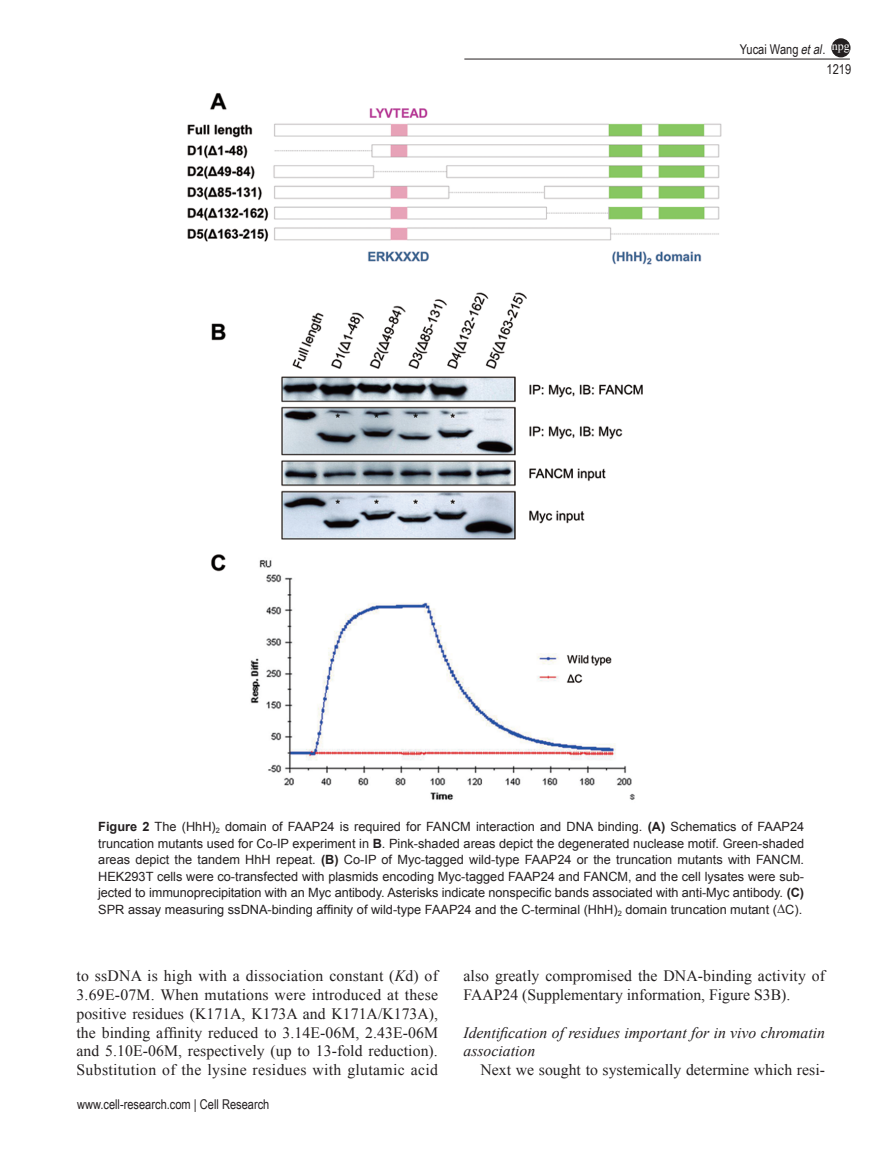
<style>
.page{position:relative;width:893px;height:1170px;background:#fff}
.page>*{position:absolute;margin:0;border:0;box-sizing:border-box;transform-origin:0 0}
.t1{font:15.75px/18.8px "Times New Roman";letter-spacing:.005em;color:#231f20}
.t2{font:15.75px "Times New Roman PS Italic MT2";color:#231f20}
.t3{font:15.75px "Times New Roman PSMT2";letter-spacing:.005em;color:#231f20}
.t4{font:italic 15.75px "Times New Roman";color:#231f20}
.t5{font:13.5px "Arial Narrow";color:#231f20}
.t6{font:12.75px/16.5px "Arial MT2";color:#231f20;text-align:justify}
.t7{font:12.75px/16.5px "Arial";letter-spacing:-.005em;color:#231f20}
.t8{font:12px "Times New Roman";color:#fff}
.s1{font-style:italic}
.s2{font-family:"Arial";font-weight:700}
.s3{font-weight:700}
.s4{font-family:"Arial MT2"}
.s5{font-family:"Times New Roman PSMT2"}
.s6{font-family:"Times New Roman";font-style:italic}
</style>
<div class="page">
<hr style="left:464px;top:59px;width:386px;height:1px;background:#231f20">
<div style="left:832px;top:39px;width:18px;height:18px;background:#231f20;border-radius:50%"></div>
<div style="left:831px;top:38px;width:19px;height:19px;border:2px solid #231f20;border-radius:50%"></div>
<img style="left:187px;top:93px;width:535px;height:707px">
<p class="t8" style="left:832px;top:38px;width:19px">npg</p>
<p class="t5" style="left:740px;top:40px;width:87px">Yucai Wang <span class="s1">etal</span>.</p>
<p class="t5" style="left:826px;top:59px;width:26px">1219</p>
<p class="t6" style="left:98px;top:818px;width:707px"><span class="s2">Figure 2</span> The (HhH)<sub>2</sub> domain of FAAP24 is required for FANCM interaction and DNA binding. <span class="s2">(A)</span> Schematics of FAAP24 truncation mutants used for Co-IP experiment in <span class="s2">B</span>. Pink-shaded areas depict the degenerated nuclease motif. Green-shaded areas depict the tandem HhH repeat. <span class="s2">(B)</span> Co-IP of Myc-tagged wild-type FAAP24 or the truncation mutants with FANCM.<br>HEK293T cells were co-transfected with plasmids encoding Myc-tagged FAAP24 and FANCM, and the cell lysates were sub-</p>
<p class="t7" style="left:98px;top:884px;width:707px">jected to immunoprecipitation with an Myc antibody. Asterisks indicate nonspecific bands associated with anti-Myc antibody. <span class="s3">(C)<br></span>SPR assay measuring ssDNA-binding affinity of wild-type FAAP24 and the C-terminal (HhH)<sub>2</sub> <span class="s4">domain truncation mutant (</span><span class="s5">Δ</span><span class="s4">C).</span></p>
<p class="t1" style="left:77px;top:966px;width:363px;text-align:justify">to ssDNA is high with a dissociation constant (<span class="s1">K</span>d) of 3.69E-07M. When mutations were introduced at these positive residues (K171A, K173A and K171A/K173A),</p>
<p class="t3" style="left:77px;top:1021px;width:363px">the binding affinity reduced to 3.14E-06M, 2.43E-06M</p>
<p class="t1" style="left:77px;top:1041px;width:363px">and 5.10E-06M, respectively (up to 13-fold reduction).<br>Substitution of the lysine residues with glutamic acid</p>
<p class="t5" style="left:77px;top:1094px;width:194px">www.cell-research.com | Cell Research</p>
<p class="t1" style="left:463px;top:966px;width:363px">also greatly compromised the DNA-binding activity of<br>FAAP24 (Supplementary information, Figure S3B).</p>
<p class="t2" style="left:463px;top:1021px;width:363px">Identification of residues important for <span class="s6">in vivo chromatin</span></p>
<p class="t4" style="left:463px;top:1040px;width:73px">association</p>
<p class="t1" style="left:481px;top:1060px;width:346px">Next we sought to systemically determine which resi-</p>
</div>
